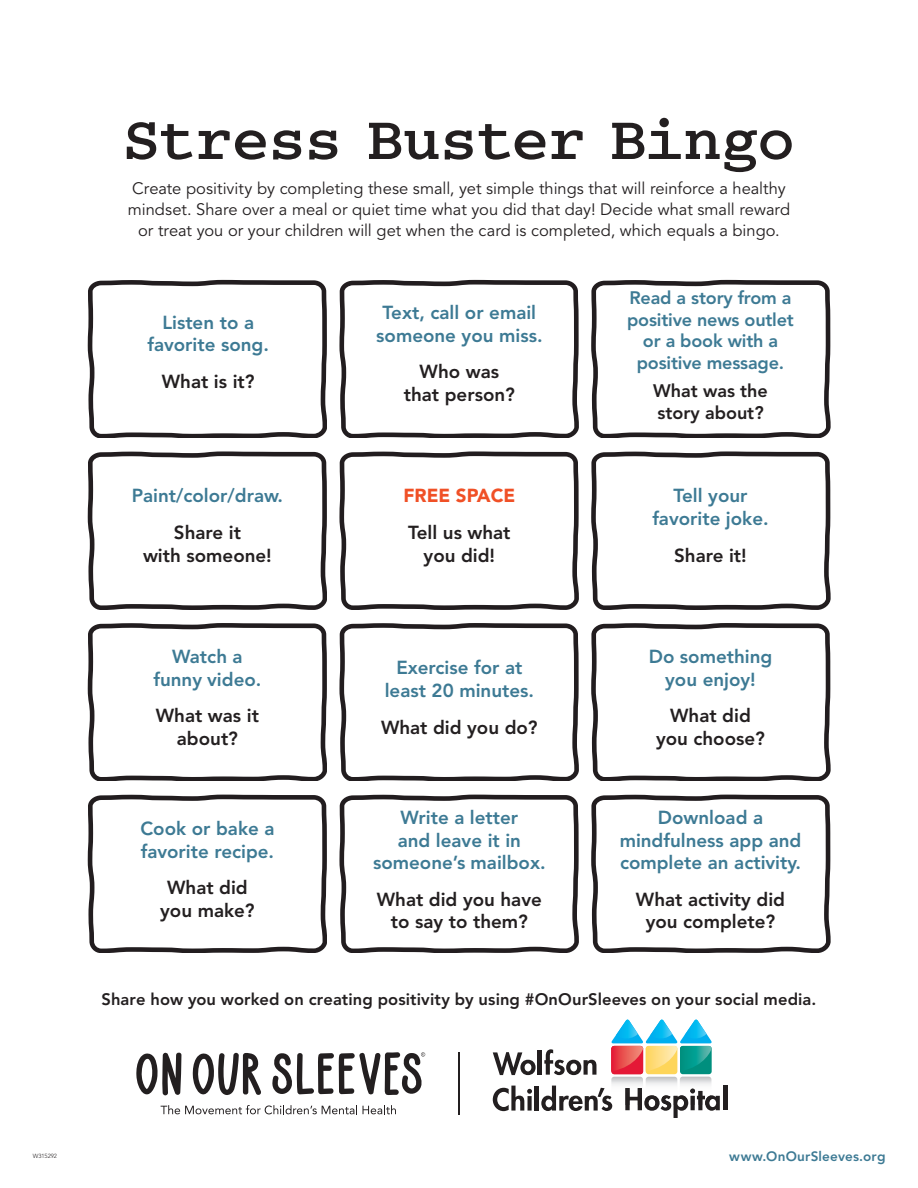
<style>
.page{position:relative;width:918px;height:1188px;background:#fff}
.page>*{position:absolute;margin:0;border:0;box-sizing:border-box;transform-origin:0 0}
.t1{font:63px "Colon Mono";letter-spacing:-.025em;color:#231f20}
.t2{font:800 18.75px/22.5px "Avenir LT Std";color:#3d7a94;text-align:center}
.t3{font:800 18.75px/22.5px "Avenir LT Std";color:#231f20;text-align:center}
.t4{font:900 18.75px "Avenir LT Std";color:#f05026}
.t5{font:800 18px/21.6px "Avenir LT Std";letter-spacing:-.01em;color:#3d7a94;text-align:center}
.t6{font:800 18px/21.6px "Avenir LT Std";color:#231f20}
.t7{font:16.5px/21px "Avenir LT Std";color:#231f20;text-align:center}
.t8{font:800 16.5px "Avenir LT Std";letter-spacing:.005em;color:#231f20}
.t9{font:800 13.5px "Avenir LT Std";letter-spacing:.015em;color:#3d7a94}
.t10{font:300 6px "Avenir LT Std";color:#231f20}
.s1{font-family:"Colon Mono Alt"}
</style>
<div class="page">
<svg style="left:88px;top:280px;width:239px;height:158px"></svg>
<svg style="left:88px;top:623px;width:239px;height:158px"></svg>
<svg style="left:88px;top:451px;width:239px;height:158px"></svg>
<svg style="left:88px;top:795px;width:239px;height:157px"></svg>
<svg style="left:339px;top:280px;width:240px;height:158px"></svg>
<svg style="left:339px;top:623px;width:240px;height:158px"></svg>
<svg style="left:339px;top:451px;width:240px;height:158px"></svg>
<svg style="left:339px;top:795px;width:240px;height:157px"></svg>
<svg style="left:591px;top:280px;width:239px;height:158px"></svg>
<svg style="left:591px;top:623px;width:239px;height:158px"></svg>
<svg style="left:591px;top:451px;width:239px;height:158px"></svg>
<svg style="left:591px;top:795px;width:239px;height:157px"></svg>
<hr style="left:458px;top:1052px;width:2px;height:62px;background:#231f20">
<svg style="left:136px;top:1052px;width:46px;height:44px"></svg>
<svg style="left:193px;top:1053px;width:68px;height:42px"></svg>
<svg style="left:272px;top:1052px;width:153px;height:43px"></svg>
<svg style="left:161px;top:1105px;width:196px;height:9px"></svg>
<svg style="left:363px;top:1105px;width:33px;height:9px"></svg>
<div style="left:611px;top:1046px;width:32px;height:28px;background:#e51836;border-radius:3px"></div>
<div style="left:680px;top:1046px;width:32px;height:28px;background:#008f7e;border-radius:3px"></div>
<div style="left:646px;top:1046px;width:31px;height:28px;background:#fed559;border-radius:3px"></div>
<svg style="left:611px;top:1020px;width:101px;height:51px"></svg>
<svg style="left:493px;top:1052px;width:43px;height:23px"></svg>
<hr style="left:538px;top:1050px;width:4px;height:25px;background:#231f20">
<svg style="left:544px;top:1049px;width:52px;height:26px"></svg>
<svg style="left:493px;top:1086px;width:39px;height:25px"></svg>
<hr style="left:535px;top:1086px;width:4px;height:25px;background:#231f20">
<hr style="left:723px;top:1085px;width:4px;height:25px;background:#231f20">
<img style="left:611px;top:1077px;width:32px;height:28px">
<svg style="left:541px;top:1086px;width:71px;height:25px"></svg>
<img style="left:646px;top:1077px;width:31px;height:8px">
<img style="left:680px;top:1077px;width:31px;height:8px">
<svg style="left:625px;top:1088px;width:95px;height:30px"></svg>
<h1 class="t1" style="left:122px;top:105px;width:674px">Stress Buster B<span class="s1">i</span>ngo</h1>
<p class="t7" style="left:128px;top:178px;width:664px">Create positivity by completing these small, yet simple things that will reinforce a healthy mindset. Share over a meal or quiet time what you did that day! Decide what small reward or treat you or your children will get when the card is completed, which equals a bingo.</p>
<p class="t2" style="left:147px;top:311px;width:123px">Listen to a favorite song.</p>
<p class="t3" style="left:162px;top:370px;width:94px">What is it?</p>
<p class="t2" style="left:132px;top:485px;width:153px">Paint/color/draw.</p>
<p class="t3" style="left:143px;top:521px;width:130px">Share it<br>with someone!</p>
<p class="t2" style="left:153px;top:646px;width:109px">Watch a funny video.</p>
<p class="t3" style="left:156px;top:705px;width:105px">What was it about?</p>
<p class="t2" style="left:140px;top:818px;width:136px;text-align:left">Cook or bake a favorite recipe.</p>
<p class="t3" style="left:160px;top:877px;width:96px">What did you make?</p>
<p class="t2" style="left:376px;top:301px;width:168px">Text, call or email someone you miss.</p>
<p class="t3" style="left:404px;top:360px;width:113px">Who was that person?</p>
<p class="t4" style="left:403px;top:485px;width:113px">FREE SPACE</p>
<p class="t3" style="left:408px;top:521px;width:104px">Tell us what you did!</p>
<p class="t2" style="left:385px;top:657px;width:151px">Exercise for at least 20 minutes.</p>
<p class="t3" style="left:381px;top:716px;width:158px">What did you do?</p>
<p class="t2" style="left:373px;top:806px;width:174px">Write a letter<br>and leave it in someone’s mailbox.</p>
<p class="t3" style="left:377px;top:888px;width:166px">What did you have to say to them?</p>
<p class="t5" style="left:627px;top:287px;width:168px">Read a story from a positive news outlet or a book with a positive message.</p>
<p class="t6" style="left:653px;top:380px;width:116px">What was the story about?</p>
<p class="t2" style="left:652px;top:485px;width:118px">Tell your favorite joke.</p>
<p class="t3" style="left:674px;top:544px;width:74px">Share it!</p>
<p class="t2" style="left:649px;top:645px;width:125px">Do something you enjoy!</p>
<p class="t3" style="left:656px;top:705px;width:111px">What did you choose?</p>
<p class="t2" style="left:620px;top:806px;width:183px">Download a mindfulness app and complete an activity.</p>
<p class="t3" style="left:636px;top:888px;width:151px">What activity did you complete?</p>
<p class="t8" style="left:102px;top:990px;width:716px">Share how you worked on creating positivity by using #OnOurSleeves on your social media.</p>
<p class="t10" style="left:33px;top:1152px;width:26px">W315292</p>
<p class="t9" style="left:729px;top:1148px;width:158px">www.OnOurSleeves.org</p>
</div>
